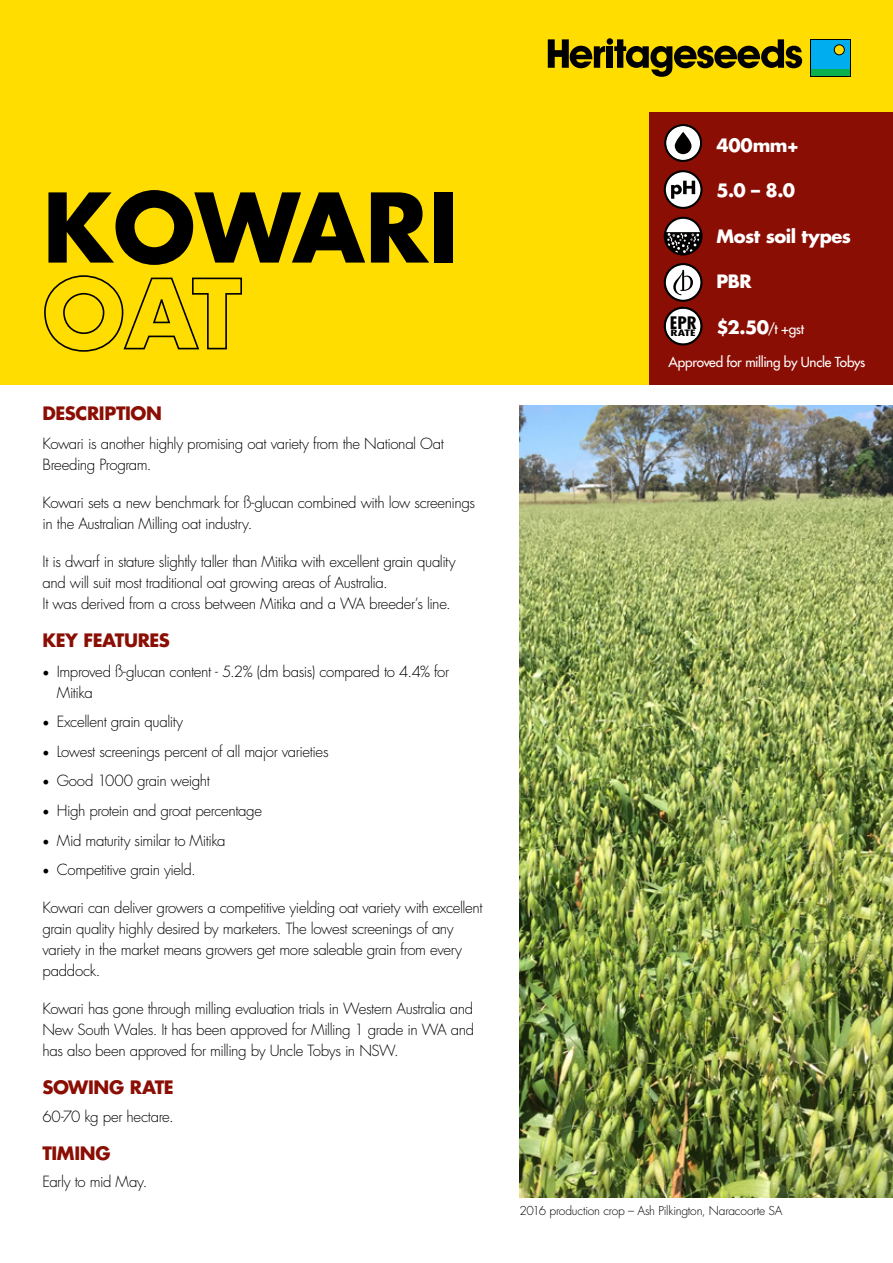
<style>
.page{position:relative;width:893px;height:1263px;background:#fff}
.page>*{position:absolute;margin:0;border:0;box-sizing:border-box;transform-origin:0 0}
.t1{font:700 93.15px "Futura Std";color:#000}
.t2{font:700 18px "Futura Std";letter-spacing:-.02em;color:#8b0e04}
.t3{font:700 18px "Futura Std";letter-spacing:-.025em;color:#fff}
.t4{font:700 condensed 16.8px "Futura Std";color:#000;scale:1.15 1}
.t5{font:300 15px/21px "Futura Std";letter-spacing:-.03em;color:#000}
.t6{font:500 13.65px "Futura Std";color:#fff}
.t7{font:500 13.5px "Futura Std";letter-spacing:-.025em;color:#fff}
.t8{font:300 12px "Futura Std";letter-spacing:-.02em;color:#000}
.t9{font:700 condensed 8.7px "Futura Std";color:#000;scale:1.63 1}
.s1{font-family:"Minion Pro";font-weight:400;font-size:18px}
.s2{font-weight:700;font-size:18px}
</style>
<div class="page">
<div style="left:0;top:0;width:893px;height:384px;background:#fd0"></div>
<svg style="left:548px;top:39px;width:57px;height:29px"></svg>
<div style="left:607px;top:46px;width:6px;height:22px;background:#000"></div>
<svg style="left:614px;top:39px;width:188px;height:38px"></svg>
<svg style="left:810px;top:39px;width:40px;height:38px"></svg>
<div style="left:811px;top:69px;width:38px;height:7px;background:#0bb14e"></div>
<div style="left:811px;top:40px;width:38px;height:29px;background:#00aeef"></div>
<svg style="left:834px;top:44px;width:11px;height:11px"></svg>
<div style="left:835px;top:45px;width:9px;height:9px;background:#fd0;border-radius:50%"></div>
<div style="left:607px;top:38px;width:6px;height:7px;background:#000;border-radius:50%"></div>
<div style="left:650px;top:112px;width:243px;height:272px;background:#8b0e04"></div>
<img style="left:519px;top:405px;width:374px;height:792px">
<svg style="left:44px;top:275px;width:198px;height:77px"></svg>
<svg style="left:665px;top:172px;width:36px;height:36px"></svg>
<div style="left:664px;top:170px;width:38px;height:39px;border:2px solid #000;border-radius:50%"></div>
<svg style="left:671px;top:181px;width:24px;height:18px"></svg>
<svg style="left:665px;top:125px;width:36px;height:36px"></svg>
<div style="left:664px;top:124px;width:38px;height:38px;border:2px solid #000;border-radius:50%"></div>
<svg style="left:675px;top:132px;width:16px;height:22px"></svg>
<div style="left:665px;top:218px;width:36px;height:36px;background:#fff;border-radius:50%"></div>
<div style="left:664px;top:217px;width:38px;height:39px;border:2px solid #000;border-radius:50%"></div>
<svg style="left:665px;top:232px;width:36px;height:22px"></svg>
<svg style="left:664px;top:263px;width:38px;height:39px"></svg>
<div style="left:665px;top:308px;width:36px;height:36px;background:#fff;border-radius:50%"></div>
<div style="left:664px;top:308px;width:38px;height:37px;border:1px solid #000;border-radius:50%"></div>
<div style="left:664px;top:307px;width:38px;height:38px;border:2px solid #000;border-radius:50%"></div>
<h1 class="t1" style="left:43px;top:166px;width:417px">KOWARI</h1>
<p class="t2" style="left:43px;top:401px;width:121px">DESCRIPTION</p>
<p class="t5" style="left:43px;top:434px;width:403px">Kowari is another highly promising oat variety from the National Oat<br>Breeding Program.</p>
<p class="t5" style="left:43px;top:493px;width:434px">Kowari sets a new benchmark for ß-glucan combined with low screenings in the Australian Milling oat industry.</p>
<p class="t5" style="left:43px;top:552px;width:415px">It is dwarf in stature slightly taller than Mitika with excellent grain quality and will suit most traditional oat growing areas of Australia.<br>It was derived from a cross between Mitika and a WA breeder’s line.</p>
<p class="t2" style="left:43px;top:629px;width:129px">KEY FEATURES</p>
<p class="t5" style="left:57px;top:661px;width:394px;text-indent:-14px"><span class="s1">•</span> Improved ß-glucan content - 5.2% (dm basis) compared to 4.4% for<br>Mitika</p>
<p class="t5" style="left:43px;top:712px;width:142px"><span class="s1">•</span> Excellent grain quality</p>
<p class="t5" style="left:43px;top:741px;width:288px"><span class="s1">•</span> Lowest screenings percent of all major varieties</p>
<p class="t5" style="left:43px;top:771px;width:169px"><span class="s1">•</span> Good 1000 grain weight</p>
<p class="t5" style="left:43px;top:800px;width:221px"><span class="s1">•</span> High protein and groat percentage</p>
<p class="t5" style="left:43px;top:830px;width:185px"><span class="s1">•</span> Mid maturity similar to Mitika</p>
<p class="t5" style="left:43px;top:859px;width:155px"><span class="s1">•</span> Competitive grain yield.</p>
<p class="t5" style="left:43px;top:897px;width:442px">Kowari can deliver growers a competitive yielding oat variety with excellent grain quality highly desired by marketers. The lowest screenings of any variety in the market means growers get more saleable grain from every paddock.</p>
<p class="t5" style="left:43px;top:998px;width:433px;text-align:justify">Kowari has gone through milling evaluation trials in Western Australia and New South Wales. It has been approved for Milling 1 grade in WA and has also been approved for milling by Uncle Tobys in NSW.</p>
<p class="t2" style="left:43px;top:1075px;width:133px">SOWING RATE</p>
<p class="t5" style="left:43px;top:1106px;width:133px">60-70 kg per hectare.</p>
<p class="t2" style="left:43px;top:1141px;width:70px">TIMING</p>
<p class="t5" style="left:43px;top:1171px;width:106px">Early to mid May.</p>
<p class="t3" style="left:717px;top:133px;width:84px">400mm+</p>
<p class="t3" style="left:717px;top:179px;width:80px">5.0 – 8.0</p>
<p class="t3" style="left:717px;top:224px;width:136px">Most soil types</p>
<p class="t3" style="left:717px;top:270px;width:37px">PBR</p>
<p class="t6" style="left:717px;top:320px;width:89px"><span class="s2">$2.50</span>/t +gst</p>
<p class="t7" style="left:669px;top:353px;width:198px">Approved for milling by Uncle Tobys</p>
<p class="t4" style="left:670px;top:312px;width:25px">EPR</p>
<p class="t9" style="left:670px;top:328px;width:17px">RATE</p>
<p class="t8" style="left:519px;top:1203px;width:265px">2016 production crop – Ash Pilkington, Naracoorte SA</p>
</div>
